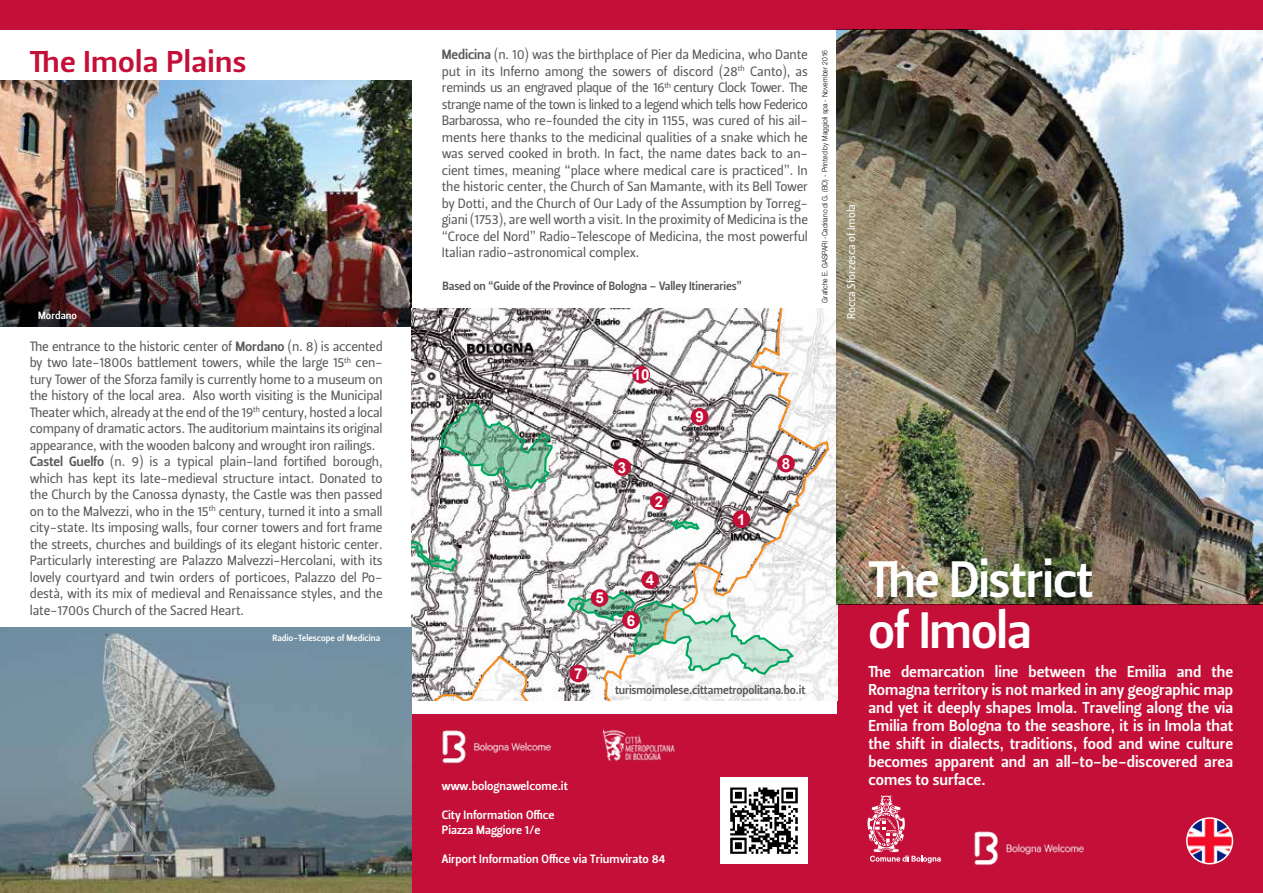
<style>
.page{position:relative;width:1263px;height:893px;background:#fff}
.page>*{position:absolute;margin:0;border:0;box-sizing:border-box;transform-origin:0 0}
.t1{font:51px "Leitura Sans Grot 3";letter-spacing:-.02em;color:#fff}
.t2{font:30px "Leitura Sans Grot 3";letter-spacing:.01em;color:#c41039;scale:1.05 1}
.t3{font:15.75px/18px "Leitura Sans Grot 3";color:#fff;text-align:justify}
.t4{font:700 15.15px "Arial";color:#fff}
.t5{font:13.5px/16.5px "Leitura Sans Grot 2";letter-spacing:-.01em;color:#58595b}
.t6{font:12px/14.5px "Leitura Sans Grot 3";color:#fff}
.t7{font:12px "Leitura Sans Grot 3";letter-spacing:-.01em;color:#58595b;scale:.96 1}
.t8{font:11.25px "Leitura Sans Grot 2";letter-spacing:-.01em;color:#fff}
.t9{font:10.5px "Leitura Sans Grot 3";color:#fff}
.t10{font:9px "Leitura Sans Grot 3";color:#fff}
.t11{font:300 7.5px "Helvetica Neue LT Std";letter-spacing:.015em;color:#000;scale:.88 1}
.s1{font-family:"Leitura Sans Grot 3"}
</style>
<div class="page">
<div style="left:412px;top:715px;width:851px;height:178px;background:#c41039"></div>
<div style="left:838px;top:605px;width:425px;height:288px;background:#c41039"></div>
<div style="left:0;top:0;width:1263px;height:30px;background:#c41039"></div>
<div style="left:721px;top:777px;width:87px;height:86px;background:#fff"></div>
<img style="left:730px;top:787px;width:68px;height:67px">
<img style="left:0;top:81px;width:412px;height:246px">
<svg style="left:412px;top:308px;width:418px;height:392px"></svg>
<svg style="left:412px;top:401px;width:142px;height:172px"></svg>
<svg style="left:566px;top:590px;width:230px;height:86px"></svg>
<svg style="left:666px;top:516px;width:35px;height:16px"></svg>
<div style="left:732px;top:510px;width:18px;height:18px;background:#c41039;border-radius:50%"></div>
<div style="left:613px;top:458px;width:18px;height:18px;background:#c41039;border-radius:50%"></div>
<div style="left:641px;top:571px;width:18px;height:18px;background:#c41039;border-radius:50%"></div>
<div style="left:632px;top:366px;width:18px;height:18px;background:#c41039;border-radius:50%"></div>
<div style="left:691px;top:408px;width:17px;height:18px;background:#c41039;border-radius:50%"></div>
<div style="left:777px;top:455px;width:18px;height:17px;background:#c41039;border-radius:50%"></div>
<div style="left:569px;top:665px;width:18px;height:17px;background:#c41039;border-radius:50%"></div>
<div style="left:622px;top:611px;width:18px;height:18px;background:#c41039;border-radius:50%"></div>
<div style="left:650px;top:492px;width:18px;height:18px;background:#c41039;border-radius:50%"></div>
<div style="left:591px;top:589px;width:17px;height:18px;background:#c41039;border-radius:50%"></div>
<img style="left:837px;top:30px;width:426px;height:575px">
<img style="left:0;top:627px;width:412px;height:266px">
<img style="left:1187px;top:819px;width:45px;height:44px">
<div style="left:1186px;top:817px;width:47px;height:47px;border:2px solid #fff;border-radius:50%"></div>
<svg style="left:867px;top:795px;width:74px;height:68px"></svg>
<img style="left:603px;top:729px;width:72px;height:32px">
<img style="left:442px;top:730px;width:109px;height:34px">
<img style="left:974px;top:831px;width:110px;height:35px">
<h2 class="t2" style="left:30px;top:44px;width:208px">The Imola Plains</h2>
<p class="t5" style="left:442px;top:47px;width:368px;text-align:justify"><span class="s1">Medicina</span> (n. 10) was the birthplace of Pier da Medicina, who Dante put in its Inferno among the sowers of discord (28<sup>th</sup> Canto), as reminds us an engraved plaque of the 16<sup>th</sup> century Clock Tower. The strange name of the town is linked to a legend which tells how Federico Barbarossa, who re-founded the city in 1155, was cured of his ail&shy;ments here thanks to the medicinal qualities of a snake which he was served cooked in broth. In fact, the name dates back to an&shy;cient times, meaning “place where medical care is practiced”. In the historic center, the Church of San Mamante, with its Bell Tower by Dotti, and the Church of Our Lady of the Assumption by Torreg&shy;giani (1753), are well worth a visit. In the proximity of Medicina is the “Croce del Nord” Radio-Telescope of Medicina, the most powerful Italian radio-astronomical complex.</p>
<p class="t9" style="left:38px;top:309px;width:40px">Mordano</p>
<p class="t5" style="left:30px;top:338px;width:354px">The entrance to the historic center of <span class="s1">Mordano</span> (n. 8) is accented by two late-1800s battlement towers, while the large 15<sup>th</sup> cen&shy;tury Tower of the Sforza family is currently home to a museum on the history of the local area. Also worth visiting is the Municipal Theater which, already at the end of the 19<sup>th</sup> century, hosted a local company of dramatic actors. The auditorium maintains its original appearance, with the wooden balcony and wrought iron railings.<br><span class="s1">Castel Guelfo</span> (n. 9) is a typical plain-land fortified borough, which has kept its late-medieval structure intact. Donated to the Church by the Canossa dynasty, the Castle was then passed on to the Malvezzi, who in the 15<sup>th</sup> century, turned it into a small city-state. Its imposing walls, four corner towers and fort frame the streets, churches and buildings of its elegant historic center.<br>Particularly interesting are Palazzo Malvezzi-Hercolani, with its lovely courtyard and twin orders of porticoes, Palazzo del Po&shy;destà, with its mix of medieval and Renaissance styles, and the late-1700s Church of the Sacred Heart.</p>
<p class="t10" style="left:273px;top:632px;width:109px">Radio-Telescope of Medicina</p>
<p class="t7" style="left:442px;top:279px;width:314px">Based on “Guide of the Province of Bologna – Valley Itineraries”</p>
<p class="t4" style="left:633px;top:365px;width:18px">10</p>
<p class="t4" style="left:618px;top:457px;width:10px">3</p>
<p class="t4" style="left:655px;top:491px;width:10px">2</p>
<p class="t4" style="left:695px;top:407px;width:10px">9</p>
<p class="t4" style="left:737px;top:509px;width:10px">1</p>
<p class="t4" style="left:782px;top:454px;width:10px">8</p>
<p class="t4" style="left:595px;top:588px;width:10px">5</p>
<p class="t4" style="left:646px;top:570px;width:10px">4</p>
<p class="t4" style="left:627px;top:610px;width:10px">6</p>
<p class="t4" style="left:574px;top:663px;width:10px">7</p>
<p class="t7" style="left:615px;top:683px;width:200px">turismoimolese.cittametropolitana.bo.it</p>
<p class="t11" style="left:820px;top:303px;width:289px;rotate:-90deg">Grafiche E. GASPARI -Cadriano di G. (BO) - Printed by Maggioli spa - November 2016</p>
<p class="t6" style="left:442px;top:779px;width:128px">www.bolognawelcome.it</p>
<p class="t6" style="left:442px;top:808px;width:114px">City Information Office<br>Piazza Maggiore 1/e</p>
<p class="t6" style="left:442px;top:852px;width:225px">Airport Information Office via Triumvirato 84</p>
<p class="t8" style="left:845px;top:319px;width:116px;rotate:-90deg">Rocca Sforzesca of Imola</p>
<h1 class="t1" style="left:868px;top:550px;width:226px">The District</h1>
<h1 class="t1" style="left:868px;top:601px;width:165px">of Imola</h1>
<p class="t3" style="left:868px;top:662px;width:366px">The demarcation line between the Emilia and the Romagna territory is not marked in any geographic map and yet it deeply shapes Imola. Traveling along the via Emilia from Bologna to the seashore, it is in Imola that the shift in dialects, traditions, food and wine culture becomes apparent and an all-to-be-discovered area comes to surface.</p>
</div>
